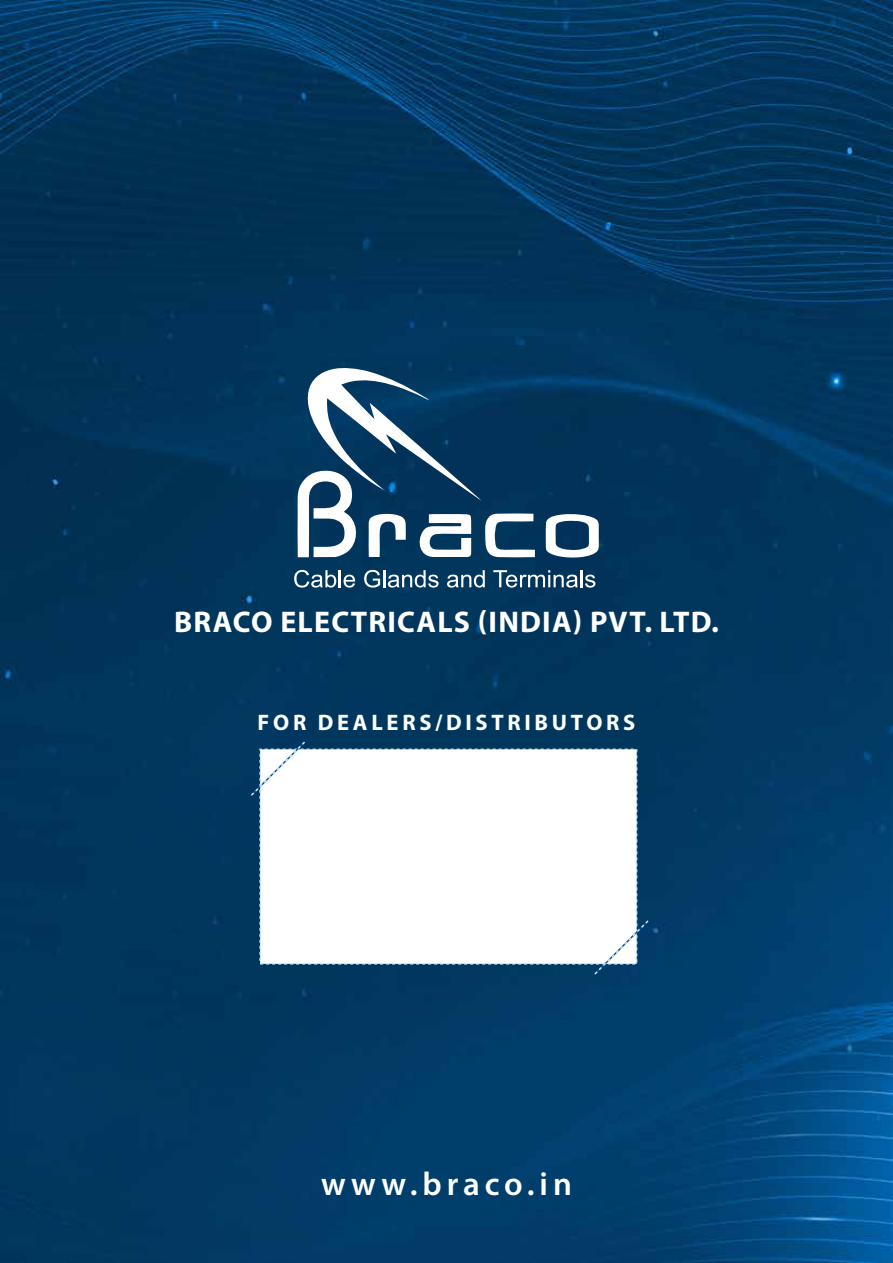
<style>
.page{position:relative;width:893px;height:1263px;background:#fff}
.page>*{position:absolute;margin:0;border:0;box-sizing:border-box;transform-origin:0 0}
.t1{font:600 33px "Myriad Pro";letter-spacing:.15em;color:#fff}
.t2{font:700 30px "Myriad Pro";letter-spacing:.04em;color:#fff}
.t3{font:700 22.5px "Myriad Pro";letter-spacing:.165em;color:#fff}
</style>
<div class="page">
<img style="left:0;top:0;width:893px;height:1263px">
<svg style="left:545px;top:513px;width:54px;height:45px"></svg>
<svg style="left:297px;top:366px;width:238px;height:191px"></svg>
<svg style="left:294px;top:570px;width:61px;height:18px"></svg>
<svg style="left:364px;top:570px;width:75px;height:18px"></svg>
<svg style="left:447px;top:570px;width:38px;height:18px"></svg>
<svg style="left:493px;top:570px;width:102px;height:18px"></svg>
<div style="left:259px;top:748px;width:378px;height:216px;background:#fff;border:2px dashed #c7eafb"></div>
<svg style="left:249px;top:740px;width:58px;height:58px"></svg>
<svg style="left:592px;top:919px;width:58px;height:58px"></svg>
<p class="t2" style="left:174px;top:602px;width:546px">BRACO ELECTRICALS (INDIA) PVT. LTD.</p>
<p class="t3" style="left:258px;top:707px;width:379px">FOR DEALERS/DISTRIBUTORS</p>
<p class="t1" style="left:321px;top:1163px;width:252px">www.braco.in</p>
</div>
